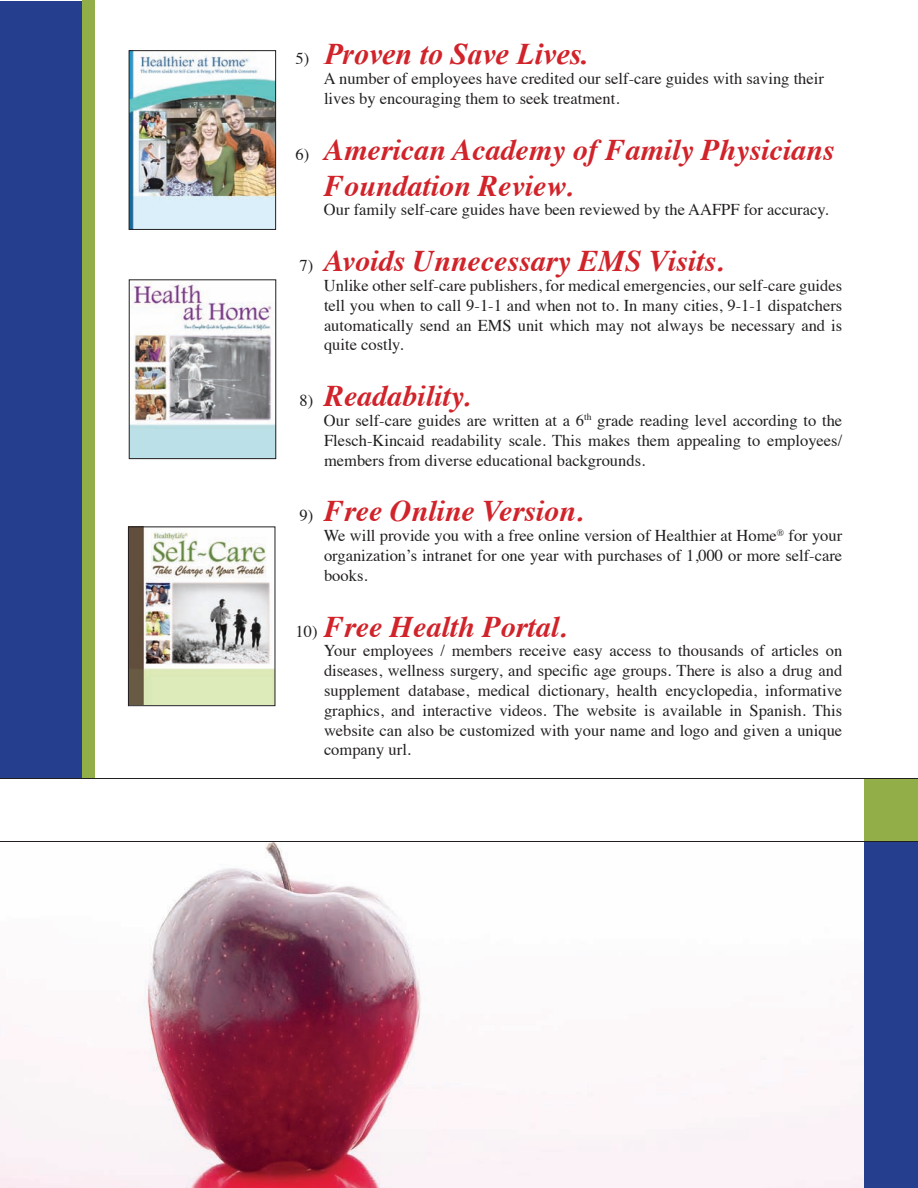
<style>
.page{position:relative;width:918px;height:1188px;background:#fff}
.page>*{position:absolute;margin:0;border:0;box-sizing:border-box;transform-origin:0 0}
.t1{font:italic 700 30px/36px "Times";color:#d1232a}
.t2{font:italic 700 30px "Times New Roman";color:#d1232a}
.t3{font:16.5px/19.8px "Times";color:#231f20;text-align:justify}
.s1{font-family:"Times";font-weight:400;font-style:normal;font-size:16.5px;color:#231f20}
.s2{font-weight:400;font-style:normal;font-size:16.5px;color:#231f20}
</style>
<div class="page">
<img style="left:131px;top:281px;width:143px;height:176px">
<div style="left:129px;top:279px;width:147px;height:180px;border:1px solid #231f20"></div>
<div style="left:864px;top:778px;width:54px;height:64px;background:#91ae49"></div>
<div style="left:864px;top:842px;width:54px;height:346px;background:#253f8e"></div>
<img style="left:0;top:842px;width:863px;height:346px">
<div style="left:0;top:1px;width:88px;height:777px;background:#253f8e"></div>
<div style="left:82px;top:0;width:12px;height:778px;background:#91ae49"></div>
<hr style="left:0;top:778px;width:918px;height:1px;background:#231f20">
<hr style="left:0;top:841px;width:918px;height:1px;background:#231f20">
<img style="left:131px;top:52px;width:143px;height:176px">
<div style="left:129px;top:50px;width:147px;height:180px;border:1px solid #231f20"></div>
<img style="left:130px;top:528px;width:143px;height:176px">
<div style="left:128px;top:526px;width:147px;height:180px;border:1px solid #231f20"></div>
<h1 class="t2" style="left:296px;top:37px;width:295px"><span class="s1">5)</span> Proven to Save Lives.</h1>
<p class="t3" style="left:324px;top:67px;width:501px">A number of employees have credited our self-care guides with saving their lives by encouraging them to seek treatment.</p>
<h1 class="t1" style="left:324px;top:129px;width:512px;text-indent:-28px"><span class="s2">6)</span> American Academy of Family Physicians<br>Foundation Review.</h1>
<p class="t3" style="left:324px;top:199px;width:506px">Our family self-care guides have been reviewed by the AAFPF for accuracy.</p>
<h1 class="t1" style="left:300px;top:240px;width:425px"><span class="s2">7)</span> Avoids Unnecessary EMS Visits.</h1>
<p class="t3" style="left:324px;top:274px;width:520px">Unlike other self-care publishers, for medical emergencies, our self-care guides tell you when to call 9-1-1 and when not to. In many cities, 9-1-1 dispatchers automatically send an EMS unit which may not always be necessary and is quite costly.</p>
<h1 class="t1" style="left:300px;top:375px;width:172px"><span class="s2">8)</span> Readability.</h1>
<p class="t3" style="left:324px;top:409px;width:520px">Our self-care guides are written at a 6<sup>th</sup> grade reading level according to the Flesch-Kincaid readability scale. This makes them appealing to employees/ members from diverse educational backgrounds.</p>
<h1 class="t1" style="left:300px;top:491px;width:285px"><span class="s2">9)</span> Free Online Version.</h1>
<p class="t3" style="left:324px;top:524px;width:520px">We will provide you with a free online version of Healthier at Home<sup>®</sup> for your organization’s intranet for one year with purchases of 1,000 or more self-care books.</p>
<h1 class="t1" style="left:296px;top:606px;width:273px"><span class="s2">10)</span> Free Health Portal.</h1>
<p class="t3" style="left:324px;top:640px;width:520px">Your employees / members receive easy access to thousands of articles on diseases, wellness surgery, and specific age groups. There is also a drug and supplement database, medical dictionary, health encyclopedia, informative graphics, and interactive videos. The website is available in Spanish. This website can also be customized with your name and logo and given a unique company url.</p>
</div>
